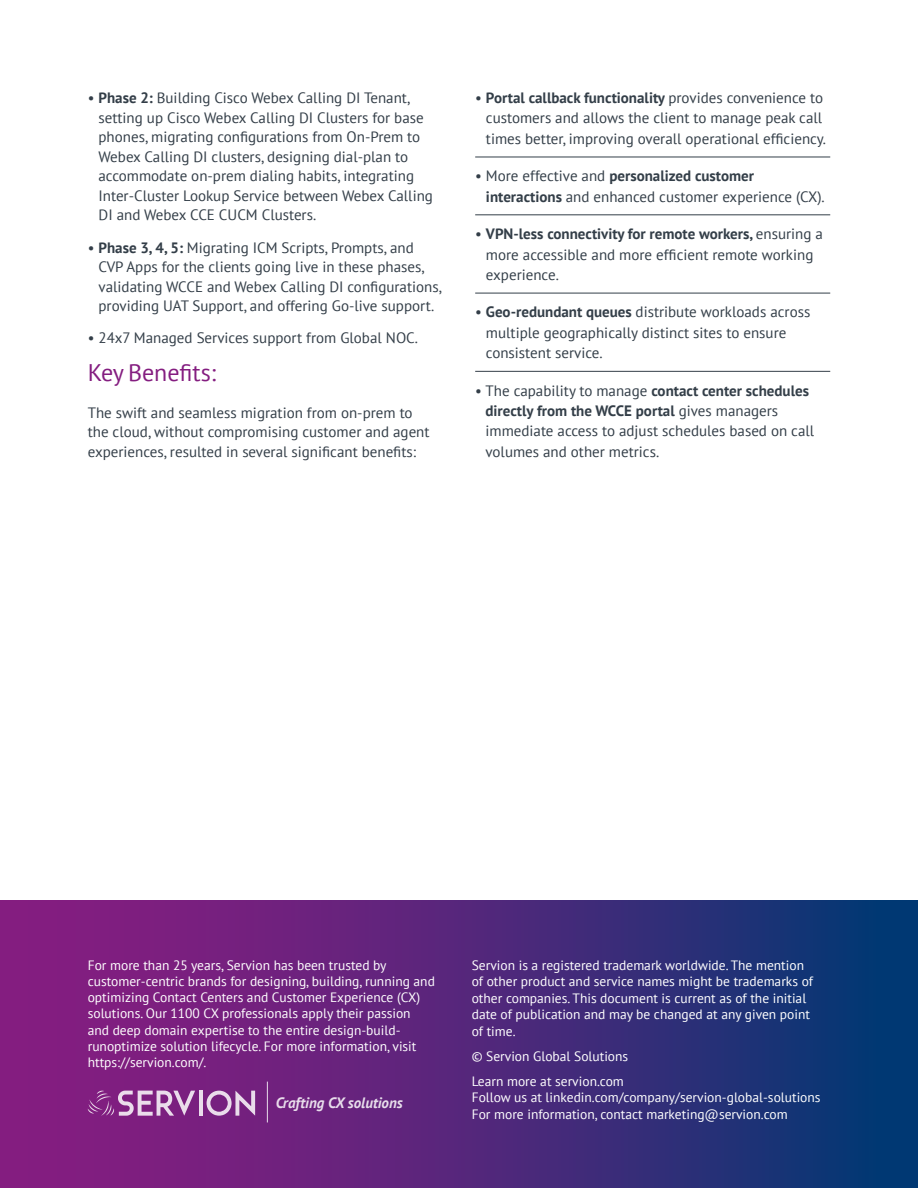
<style>
.page{position:relative;width:918px;height:1188px;background:#fff}
.page>*{position:absolute;margin:0;border:0;box-sizing:border-box;transform-origin:0 0}
.t1{font:24px "PT Sans";color:#841d80}
.t2{font:15px/19.5px "PT Sans";color:#333e48}
.t3{font:italic 700 15px "PT Sans";color:#fff}
.t4{font:13.5px/16.2px "PT Sans";color:#fff}
.s1{font-weight:700}
</style>
<div class="page">
<hr style="left:475px;top:157px;width:355px;height:1px;background:#333e48">
<hr style="left:475px;top:214px;width:355px;height:1px;background:#333e48">
<hr style="left:475px;top:293px;width:355px;height:1px;background:#333e48">
<hr style="left:475px;top:371px;width:355px;height:1px;background:#333e48">
<svg style="left:0;top:901px;width:918px;height:287px;background:#4d287a"></svg>
<svg style="left:207px;top:1091px;width:48px;height:25px"></svg>
<hr style="left:199px;top:1091px;width:4px;height:25px;background:#eadceb">
<svg style="left:88px;top:1091px;width:107px;height:25px;background:#a25ea3"></svg>
<hr style="left:267px;top:1082px;width:1px;height:40px;background:#fff">
<p class="t2" style="left:99px;top:88px;width:336px;text-indent:-11px">• <span class="s1">Phase 2:</span> Building Cisco Webex Calling DI Tenant, setting up Cisco Webex Calling DI Clusters for base phones, migrating configurations from On-Prem to Webex Calling DI clusters, designing dial-plan to accommodate on-prem dialing habits, integrating Inter-Cluster Lookup Service between Webex Calling DI and Webex CCE CUCM Clusters.</p>
<p class="t2" style="left:99px;top:237px;width:345px;text-indent:-11px">• <span class="s1">Phase 3, 4, 5:</span> Migrating ICM Scripts, Prompts, and CVP Apps for the clients going live in these phases, validating WCCE and Webex Calling DI configurations, providing UAT Support, and offering Go-live support.</p>
<p class="t2" style="left:88px;top:328px;width:332px">• 24x7 Managed Services support from Global NOC.</p>
<p class="t1" style="left:88px;top:357px;width:130px">Key Benefits:</p>
<p class="t2" style="left:88px;top:402px;width:343px">The swift and seamless migration from on-prem to the cloud, without compromising customer and agent experiences, resulted in several significant benefits:</p>
<p class="t2" style="left:486px;top:87px;width:341px;line-height:20.4px;text-indent:-11px">• <span class="s1">Portal callback functionality</span> provides convenience to customers and allows the client to manage peak call times better, improving overall operational efficiency.</p>
<p class="t2" style="left:486px;top:165px;width:340px;line-height:20.4px;text-indent:-11px">• More effective and <span class="s1">personalized customer interactions</span> and enhanced customer experience (CX).</p>
<p class="t2" style="left:486px;top:223px;width:339px;line-height:20.4px;text-indent:-11px">• <span class="s1">VPN-less connectivity for remote workers,</span> ensuring a more accessible and more efficient remote working experience.</p>
<p class="t2" style="left:486px;top:302px;width:326px;line-height:20.4px;text-indent:-11px">• <span class="s1">Geo-redundant queues</span> distribute workloads across multiple geographically distinct sites to ensure consistent service.</p>
<p class="t2" style="left:486px;top:380px;width:330px;line-height:20.4px;text-indent:-10px">• The capability to manage <span class="s1">contact center schedules directly from the WCCE portal</span> gives managers immediate access to adjust schedules based on call volumes and other metrics.</p>
<p class="t4" style="left:88px;top:957px;width:349px">For more than 25 years, Servion has been trusted by customer-centric brands for designing, building, running and optimizing Contact Centers and Customer Experience (CX) solutions. Our 1100 CX professionals apply their passion and deep domain expertise to the entire design-build&shy;runoptimize solution lifecycle. For more information, visit https://servion.com/.</p>
<p class="t4" style="left:472px;top:956px;width:343px">Servion is a registered trademark worldwide. The mention of other product and service names might be trademarks of other companies. This document is current as of the initial date of publication and may be changed at any given point of time.</p>
<p class="t4" style="left:472px;top:1048px;width:158px">© Servion Global Solutions</p>
<p class="t4" style="left:472px;top:1072px;width:350px">Learn more at servion.com<br>Follow us at linkedin.com/company/servion-global-solutions<br>For more information, contact marketing@servion.com</p>
<p class="t3" style="left:275px;top:1093px;width:129px">Crafting CX solutions</p>
</div>
